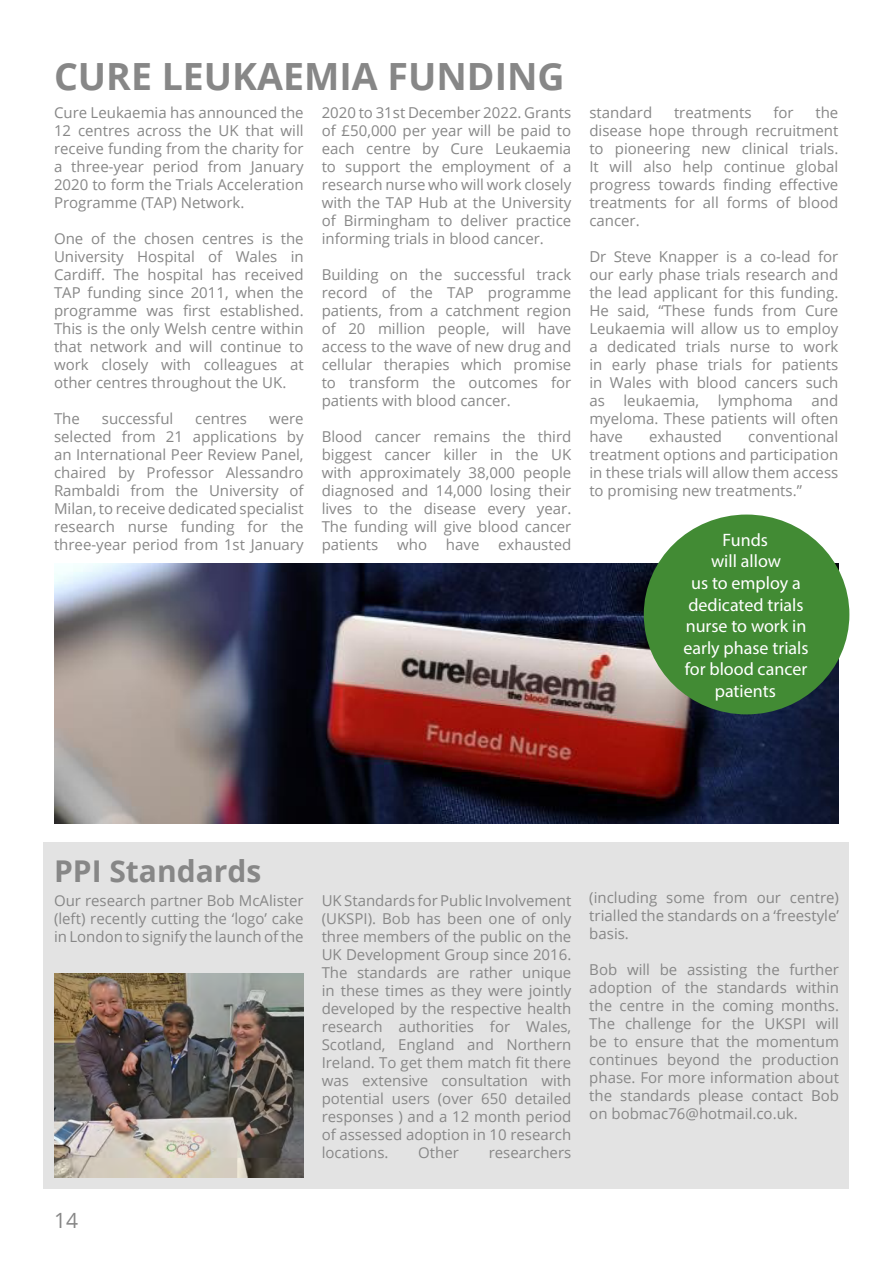
<style>
.page{position:relative;width:893px;height:1263px;background:#fff}
.page>*{position:absolute;margin:0;border:0;box-sizing:border-box;transform-origin:0 0}
.t1{font:700 37.5px "Open Sans";color:#878787}
.t2{font:700 30px "Open Sans";color:#878787}
.t3{font:21px "Open Sans";color:#878787}
.Booklet_grey_text{font:18px/21.6px "Myriad Pro";color:#fff;text-align:center}
.Booklet_grey_text-2{font:15px/18px "Open Sans";color:#878787;text-align:justify}
</style>
<div class="page">
<div style="left:44px;top:842px;width:805px;height:346px;background:#e3e3e3"></div>
<img style="left:54px;top:563px;width:785px;height:260px">
<div style="left:644px;top:514px;width:205px;height:200px;background:#428b34;border-radius:50%"></div>
<img style="left:54px;top:974px;width:250px;height:204px">
<p class="t1" style="left:54px;top:50px;width:512px">CURE LEUKAEMIA FUNDING</p>
<p class="Booklet_grey_text-2" style="left:54px;top:103px;width:251px">Cure Leukaemia has announced the 12 centres across the UK that will receive funding from the charity for a three-year period from January 2020 to form the Trials Acceleration Programme (TAP) Network.</p>
<p class="Booklet_grey_text-2" style="left:54px;top:229px;width:251px">One of the chosen centres is the University Hospital of Wales in Cardiff. The hospital has received TAP funding since 2011, when the programme was first established.<br>This is the only Welsh centre within that network and will continue to work closely with colleagues at other centres throughout the UK.</p>
<p class="Booklet_grey_text-2" style="left:54px;top:409px;width:27px">The</p>
<p class="Booklet_grey_text-2" style="left:102px;top:409px;width:73px">successful</p>
<p class="Booklet_grey_text-2" style="left:195px;top:409px;width:53px">centres</p>
<p class="Booklet_grey_text-2" style="left:322px;top:103px;width:251px">2020 to 31st December 2022. Grants of £50,000 per year will be paid to each centre by Cure Leukaemia to support the employment of a research nurse who will work closely with the TAP Hub at the University of Birmingham to deliver practice informing trials in blood cancer.</p>
<p class="Booklet_grey_text-2" style="left:322px;top:265px;width:251px">Building on the successful track record of the TAP programme patients, from a catchment region of 20 million people, will have access to the wave of new drug and cellular therapies which promise to transform the outcomes for patients with blood cancer.</p>
<p class="Booklet_grey_text-2" style="left:322px;top:427px;width:251px">Blood cancer remains the third biggest cancer killer in the UK with approximately 38,000 people diagnosed and 14,000 losing their lives to the disease every year.<br>The funding will give blood cancer patients</p>
<p class="Booklet_grey_text-2" style="left:54px;top:409px;width:251px;text-indent:215px">were selected from 21 applications by an International Peer Review Panel, chaired by Professor Alessandro Rambaldi from the University of Milan, to receive dedicated specialist research nurse funding for the three-year period from 1st January</p>
<p class="Booklet_grey_text-2" style="left:397px;top:535px;width:31px">who</p>
<p class="Booklet_grey_text-2" style="left:446px;top:535px;width:35px">have</p>
<p class="Booklet_grey_text-2" style="left:498px;top:535px;width:75px">exhausted</p>
<p class="Booklet_grey_text-2" style="left:589px;top:103px;width:64px">standard</p>
<p class="Booklet_grey_text-2" style="left:674px;top:103px;width:79px">treatments</p>
<p class="Booklet_grey_text-2" style="left:773px;top:103px;width:22px">for</p>
<p class="Booklet_grey_text-2" style="left:589px;top:103px;width:251px;text-indent:226px">the disease hope through recruitment to pioneering new clinical trials.<br>It will also help continue global progress towards finding effective treatments for all forms of blood cancer.</p>
<p class="Booklet_grey_text-2" style="left:589px;top:247px;width:251px">Dr Steve Knapper is a co-lead for our early phase trials research and the lead applicant for this funding.<br>He said, “These funds from Cure Leukaemia will allow us to employ a dedicated trials nurse to work in early phase trials for patients in Wales with blood cancers such as leukaemia, lymphoma and myeloma. These patients will often have</p>
<p class="Booklet_grey_text-2" style="left:589px;top:427px;width:251px;text-indent:159px">conventional treatment options and participation in these trials will allow them access to promising new treatments.”</p>
<p class="Booklet_grey_text-2" style="left:649px;top:427px;width:75px">exhausted</p>
<p class="Booklet_grey_text" style="left:683px;top:529px;width:127px">Funds<br>will allow<br>us to employ a dedicated trials nurse to work in early phase trials for blood cancer patients</p>
<p class="t2" style="left:54px;top:850px;width:209px">PPI Standards</p>
<p class="Booklet_grey_text-2" style="left:54px;top:891px;width:251px">Our research partner Bob McAlister (left) recently cutting the ‘logo’ cake in London to signify the launch of the</p>
<p class="Booklet_grey_text-2" style="left:322px;top:891px;width:251px">UK Standards for Public Involvement (UKSPI). Bob has been one of only three members of the public on the UK Development Group since 2016.<br>The standards are rather unique in these times as they were jointly developed by the respective health research authorities for Wales, Scotland, England and Northern Ireland. To get them match fit there was extensive consultation with potential users (over 650 detailed responses ) and a 12 month period of assessed adoption in 10 research locations.</p>
<p class="Booklet_grey_text-2" style="left:418px;top:1143px;width:42px">Other</p>
<p class="Booklet_grey_text-2" style="left:489px;top:1143px;width:84px">researchers</p>
<p class="Booklet_grey_text-2" style="left:589px;top:889px;width:251px">(including some from our centre) trialled the standards on a ‘freestyle’ basis.</p>
<p class="Booklet_grey_text-2" style="left:589px;top:961px;width:251px">Bob will be assisting the further adoption of the standards within the centre in the coming months.<br>The challenge for the UKSPI will be to ensure that the momentum continues beyond the production phase. For more information about the standards please contact Bob on bobmac76@hotmail.co.uk.</p>
<h3 class="t3" style="left:54px;top:1206px;width:26px">14</h3>
</div>
